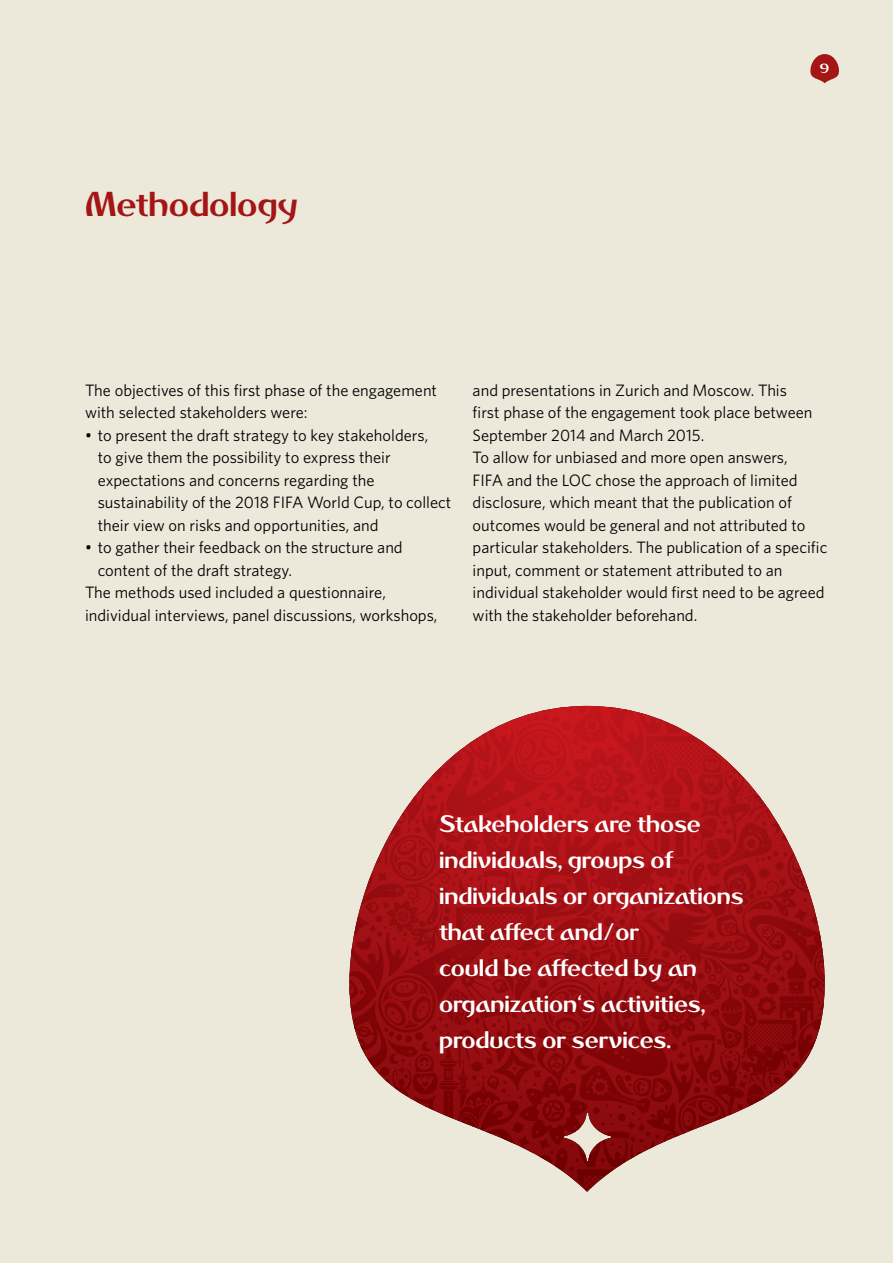
<style>
.page{position:relative;width:893px;height:1263px;background:#ece8da}
.page>*{position:absolute;margin:0;border:0;box-sizing:border-box;transform-origin:0 0}
.t1{font:39px "Dusha";color:#a41515}
.t2{font:27px/36px "Dusha";letter-spacing:-.01em;color:#fff}
.t3{font:16.5px/22.5px "Whitney";color:#000}
.t4{font:15px "Dusha";color:#fff}
</style>
<div class="page">
<svg style="left:810px;top:54px;width:29px;height:29px"></svg>
<svg style="left:349px;top:706px;width:476px;height:486px"></svg>
<h1 class="t1" style="left:85px;top:192px;width:215px">Methodology</h1>
<p class="t4" style="left:820px;top:63px;width:11px">9</p>
<p class="t3" style="left:85px;top:381px;width:354px">The objectives of this first phase of the engagement with selected stakeholders were:</p>
<p class="t3" style="left:98px;top:426px;width:355px;text-indent:-13px">• to present the draft strategy to key stakeholders,<br>to give them the possibility to express their expectations and concerns regarding the sustainability of the 2018 FIFA World Cup, to collect their view on risks and opportunities, and</p>
<p class="t3" style="left:85px;top:538px;width:319px">• to gather their feedback on the structure and</p>
<p class="t3" style="left:98px;top:561px;width:196px">content of the draft strategy.</p>
<p class="t3" style="left:85px;top:583px;width:302px">The methods used included a questionnaire,</p>
<p class="t3" style="left:85px;top:606px;width:354px">individual interviews, panel discussions, workshops,</p>
<p class="t3" style="left:473px;top:381px;width:356px">and presentations in Zurich and Moscow. This<br>first phase of the engagement took place between September 2014 and March 2015.<br>To allow for unbiased and more open answers,<br>FIFA and the LOC chose the approach of limited disclosure, which meant that the publication of outcomes would be general and not attributed to particular stakeholders. The publication of a specific input, comment or statement attributed to an individual stakeholder would first need to be agreed with the stakeholder beforehand.</p>
<h2 class="t2" style="left:439px;top:809px;width:306px">Stakeholders are those individuals, groups of individuals or organizations that affect and/or<br>could be affected by an organization‘s activities, products or services.</h2>
</div>
